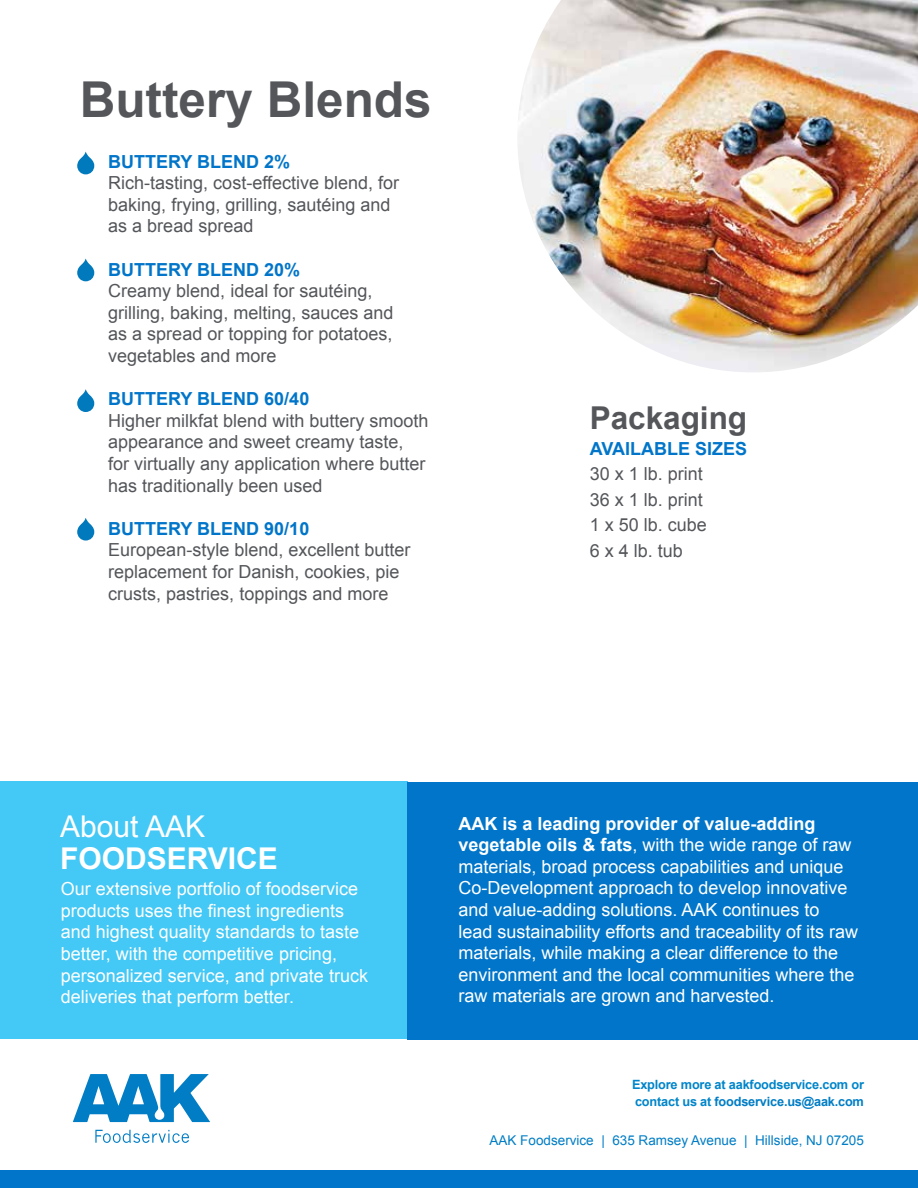
<style>
.page{position:relative;width:918px;height:1188px;background:#fff}
.page>*{position:absolute;margin:0;border:0;box-sizing:border-box;transform-origin:0 0}
.t1{font:700 49.5px "Arial";color:#54565a}
.t2{font:700 31.5px "Arial";color:#54565a}
.t3{font:700 30px "Arial";color:#fff}
.t4{font:30px "Arial";color:#fff}
.t5{font:18px/21.6px "Arial";color:#fff}
.t6{font:18px/21.6px "Arial";color:#54565a}
.t7{font:700 18px "Arial";color:#0075c9}
.t8{font:13.5px "Arial";color:#007dc5}
.t9{font:700 12.75px/16.5px "Arial";letter-spacing:-.015em;color:#0085ca}
.s1{font-weight:700}
.s2{color:#007dc5}
</style>
<div class="page">
<div style="left:0;top:1171px;width:918px;height:17px;background:#0075c9"></div>
<div style="left:0;top:782px;width:407px;height:257px;background:#44c8f5"></div>
<div style="left:407px;top:782px;width:511px;height:258px;background:#0075c9"></div>
<svg style="left:73px;top:1074px;width:137px;height:48px"></svg>
<svg style="left:95px;top:1130px;width:94px;height:13px"></svg>
<img style="left:518px;top:0;width:400px;height:372px">
<svg style="left:77px;top:152px;width:17px;height:22px"></svg>
<svg style="left:77px;top:259px;width:17px;height:22px"></svg>
<svg style="left:77px;top:389px;width:17px;height:23px"></svg>
<svg style="left:77px;top:518px;width:17px;height:23px"></svg>
<h1 class="t1" style="left:80px;top:67px;width:354px">Buttery Blends</h1>
<p class="t7" style="left:108px;top:149px;width:184px">BUTTERY BLEND 2%</p>
<p class="t6" style="left:108px;top:172px;width:292px">Rich-tasting, cost-effective blend, for baking, frying, grilling, sautéing and as a bread spread</p>
<p class="t7" style="left:108px;top:257px;width:194px">BUTTERY BLEND 20%</p>
<p class="t6" style="left:108px;top:280px;width:287px">Creamy blend, ideal for sautéing, grilling, baking, melting, sauces and as a spread or topping for potatoes, vegetables and more</p>
<p class="t7" style="left:108px;top:387px;width:203px">BUTTERY BLEND 60/40</p>
<p class="t6" style="left:108px;top:410px;width:322px">Higher milkfat blend with buttery smooth appearance and sweet creamy taste, for virtually any application where butter has traditionally been used</p>
<p class="t7" style="left:108px;top:517px;width:203px">BUTTERY BLEND 90/10</p>
<p class="t6" style="left:108px;top:539px;width:304px">European-style blend, excellent butter replacement for Danish, cookies, pie crusts, pastries, toppings and more</p>
<h2 class="t2" style="left:590px;top:397px;width:159px">Packaging</h2>
<p class="t7" style="left:590px;top:436px;width:159px">AVAILABLE SIZES</p>
<p class="t6" style="left:590px;top:461px;width:119px;line-height:25.5px">30 x 1 lb. print<br>36 x 1 lb. print<br>1 x 50 lb. cube<br>6 x 4 lb. tub</p>
<h3 class="t4" style="left:60px;top:807px;width:147px">About AAK</h3>
<h3 class="t3" style="left:60px;top:839px;width:219px">FOODSERVICE</h3>
<p class="t5" style="left:61px;top:878px;width:309px">Our extensive portfolio of foodservice products uses the finest ingredients and highest quality standards to taste better, with the competitive pricing, personalized service, and private truck deliveries that perform better.</p>
<p class="t5" style="left:458px;top:813px;width:401px"><span class="s1">AAK is a leading provider of value-adding vegetable oils &amp; fats</span>, with the wide range of raw materials, broad process capabilities and unique Co-Development approach to develop innovative and value-adding solutions. AAK continues to<br>lead sustainability efforts and traceability of its raw materials, while making a clear difference to the environment and the local communities where the raw materials are grown and harvested.</p>
<p class="t9" style="left:632px;top:1077px;width:233px">Explore more at aakfoodservice.com or contact us at <span class="s2">foodservice.us@aak.com</span></p>
<p class="t8" style="left:490px;top:1131px;width:376px">AAK Foodservice | 635 Ramsey Avenue | Hillside, NJ 07205</p>
</div>
